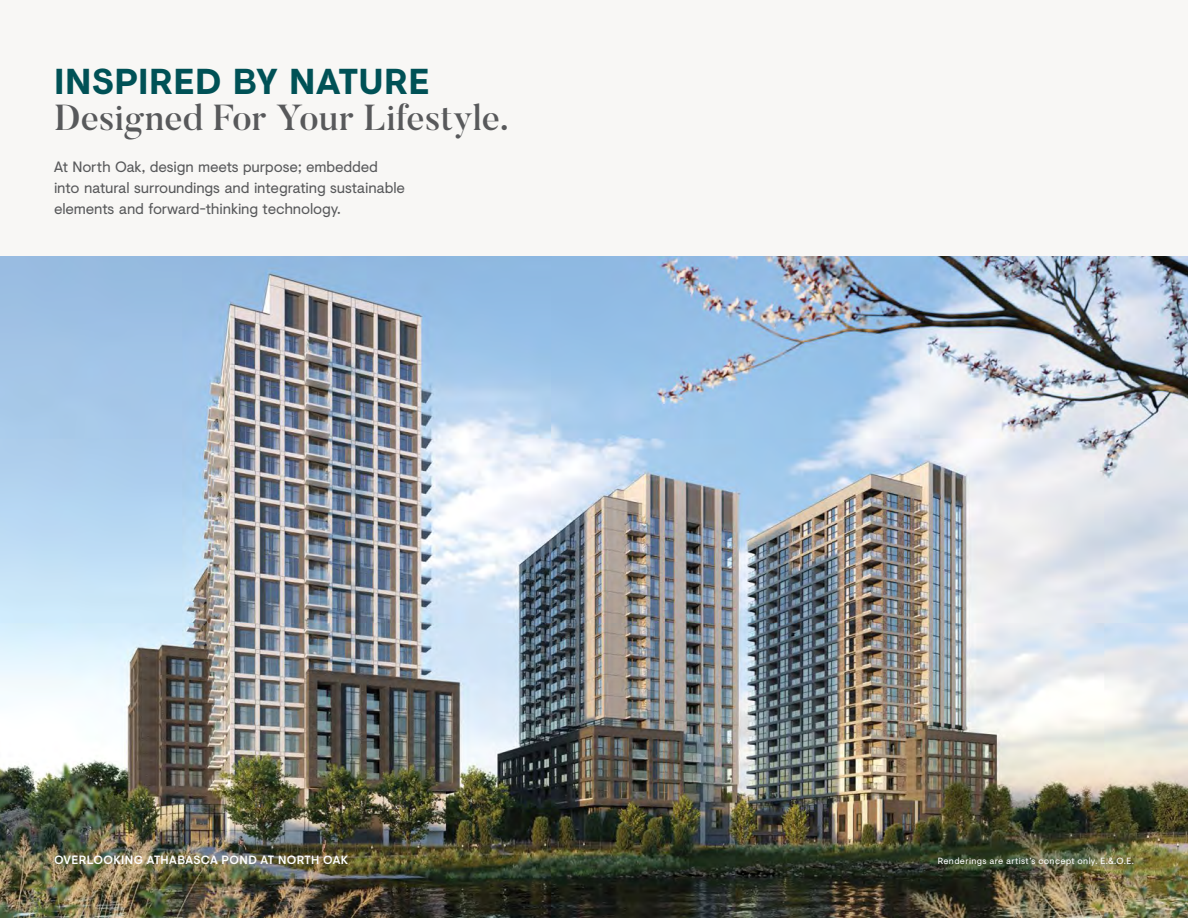
<style>
.page{position:relative;width:1188px;height:918px;background:#fff}
.page>*{position:absolute;margin:0;border:0;box-sizing:border-box;transform-origin:0 0}
.t1{font:500 36px "Butler";letter-spacing:.005em;color:#58595b}
.t2{font:700 36px "Visuelt";letter-spacing:.015em;color:#005156}
.t3{font:15px/21px "Visuelt";letter-spacing:-.01em;color:#58595b}
.t4{font:500 12px "Visuelt";letter-spacing:.03em;color:#fff}
.t5{font:9px "Visuelt";letter-spacing:.04em;color:#fff}
</style>
<div class="page">
<div style="left:0;top:0;width:1188px;height:256px;background:#f8f7f5"></div>
<img style="left:0;top:256px;width:1188px;height:662px">
<h1 class="t2" style="left:54px;top:55px;width:377px">INSPIRED BY NATURE</h1>
<h1 class="t1" style="left:54px;top:95px;width:456px">Designed For Your Lifestyle.</h1>
<p class="t3" style="left:54px;top:156px;width:353px">At North Oak, design meets purpose; embedded into natural surroundings and integrating sustainable elements and forward-thinking technology.</p>
<p class="t4" style="left:54px;top:851px;width:296px">OVERLOOKING ATHABASCA POND AT NORTH OAK</p>
<p class="t5" style="left:938px;top:854px;width:198px">Renderings are artist’s concept only. E.&amp;.O.E.</p>
</div>
